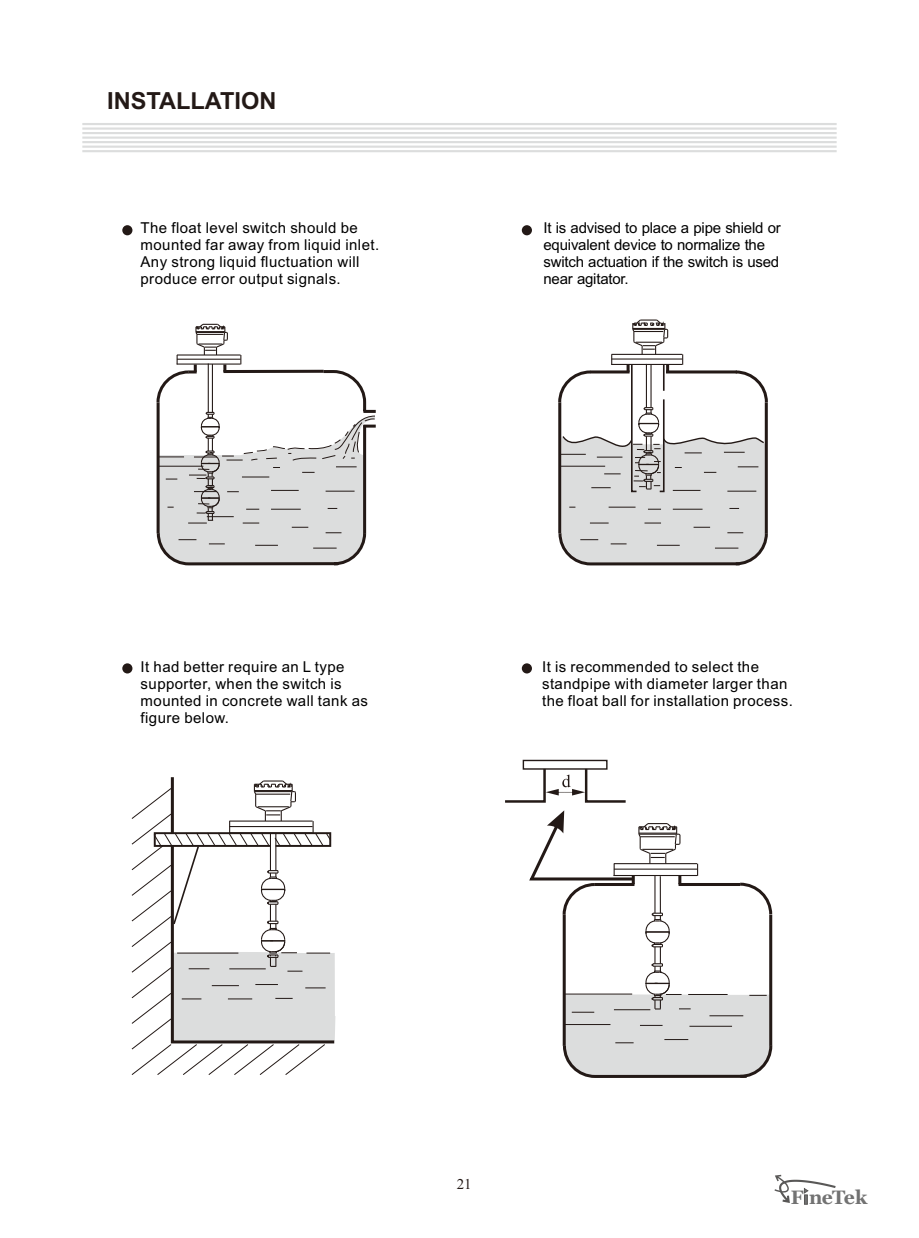
<style>
.page{position:relative;width:919px;height:1238px;background:#fff}
.page>*{position:absolute;margin:0;border:0;box-sizing:border-box;transform-origin:0 0}
.t1{font:700 23.55px "Arial";color:#231916}
.t2{font:700 19.35px "Georgia";letter-spacing:-.03em;color:#727272}
.t3{font:15px/16.8px "Arial";letter-spacing:.03em;color:#000}
.t4{font:15px/16.8px "Arial";letter-spacing:-.015em;color:#000}
.t5{font:15px "Times New Roman";color:#231916}
.s1{font-family:"Arial";font-size:13.05px}
</style>
<div class="page">
<hr style="left:171px;top:777px;width:3px;height:56px;background:#231916">
<svg style="left:156px;top:323px;width:220px;height:243px"></svg>
<svg style="left:529px;top:810px;width:244px;height:268px"></svg>
<div style="left:522px;top:759px;width:85px;height:10px;border:1px solid #231916"></div>
<svg style="left:505px;top:766px;width:121px;height:37px"></svg>
<svg style="left:131px;top:779px;width:205px;height:296px"></svg>
<div style="left:122px;top:225px;width:10px;height:10px;background:#231916;border-radius:50%"></div>
<div style="left:122px;top:663px;width:10px;height:10px;background:#231916;border-radius:50%"></div>
<div style="left:521px;top:225px;width:11px;height:10px;background:#231916;border-radius:50%"></div>
<div style="left:521px;top:663px;width:11px;height:10px;background:#231916;border-radius:50%"></div>
<svg style="left:774px;top:1174px;width:61px;height:28px"></svg>
<hr style="left:82px;top:123px;width:754px;height:2px;background:#dcdddd">
<hr style="left:82px;top:127px;width:754px;height:3px;background:#dcdddd">
<hr style="left:82px;top:132px;width:754px;height:2px;background:#dcdddd">
<hr style="left:82px;top:136px;width:754px;height:3px;background:#dcdddd">
<hr style="left:82px;top:141px;width:754px;height:2px;background:#dcdddd">
<hr style="left:82px;top:145px;width:754px;height:3px;background:#dcdddd">
<hr style="left:82px;top:150px;width:754px;height:2px;background:#dcdddd">
<svg style="left:558px;top:319px;width:210px;height:247px"></svg>
<h1 class="t1" style="left:107px;top:92px;width:171px">INSTALLATION</h1>
<p class="t3" style="left:140px;top:221px;width:240px">The float level switch should be mounted far away from liquid inlet.<br>Any strong liquid fluctuation will produce error output signals.</p>
<p class="t3" style="left:141px;top:660px;width:229px">It had better require an L type supporter, when the switch is mounted in concrete wall tank as figure below.</p>
<p class="t4" style="left:543px;top:221px;width:239px">It is advised to place a pipe shield or equivalent device to normalize the switch actuation if the switch is used near agitator.</p>
<p class="t3" style="left:542px;top:660px;width:252px">It is recommended to select the standpipe with diameter larger than the float ball for installation process.</p>
<p class="t5" style="left:456px;top:1177px;width:16px">21</p>
<p class="t2" style="left:790px;top:1189px;width:78px">F<span class="s1">l</span>neTek</p>
</div>
